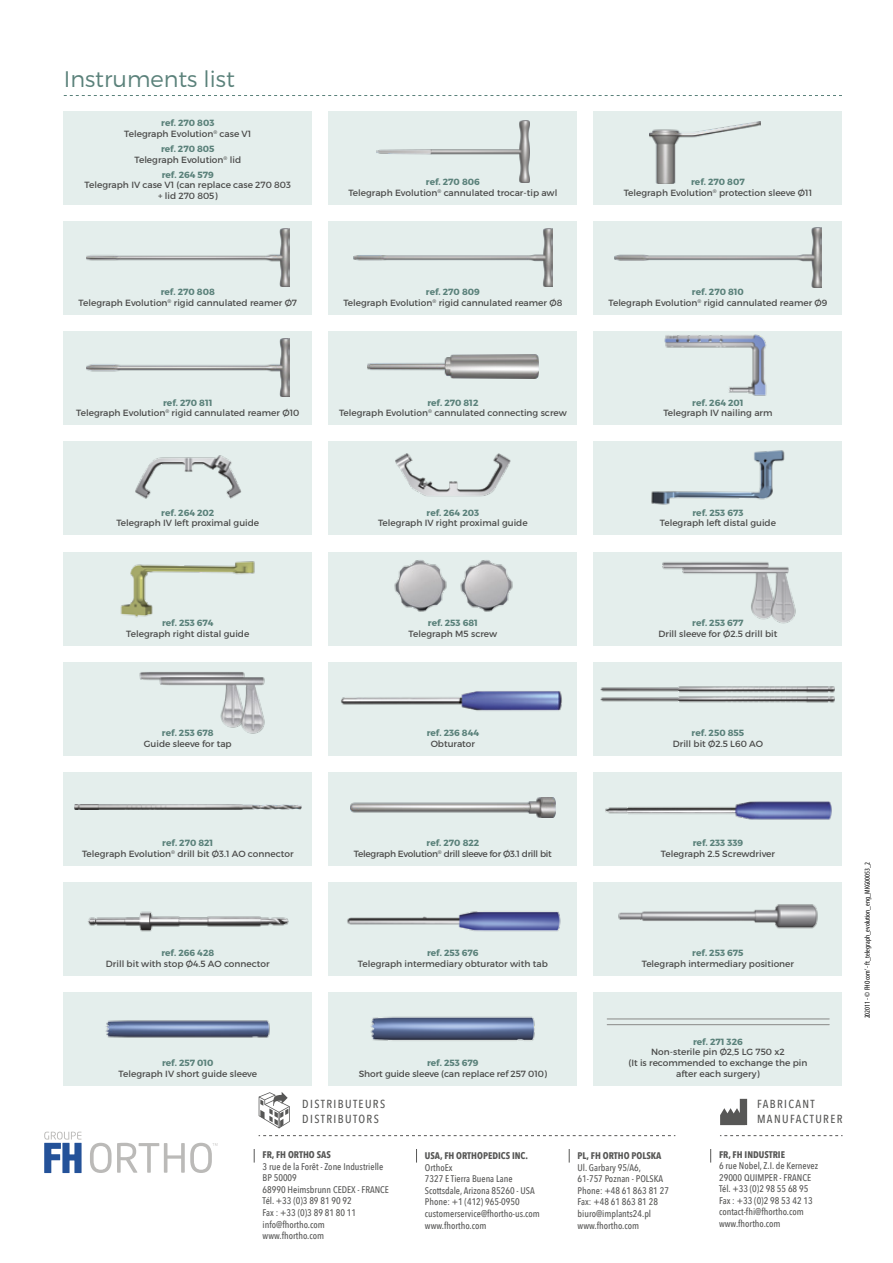
<style>
.page{position:relative;width:893px;height:1263px;background:#fff}
.page>*{position:absolute;margin:0;border:0;box-sizing:border-box;transform-origin:0 0}
.t1{font:300 22.5px "Montserrat";color:#5a817a}
.t2{font:500 11.7px/15.1px "Avenir Next Condensed";letter-spacing:.12em;color:#575756}
.t3{font:500 9.6px/11.6px "Avenir Next Condensed";color:#575756}
.t4{font:700 9.6px "Avenir Next Condensed";color:#575756}
.t5{font:9px/10.8px "Montserrat";color:#4a4a49;text-align:center}
.t6{font:700 9px "Montserrat";color:#5a817a}
.t7{font:9px/10.8px "Montserrat";letter-spacing:-.03em;color:#4a4a49;text-align:center}
.t8{font:condensed 7.5px "Myriad Pro";color:#000}
.s1{font-weight:700;color:#5a817a}
</style>
<div class="page">
<svg style="left:64px;top:95px;width:778px;height:1px"></svg>
<div style="left:64px;top:112px;width:248px;height:93px;background:#e4eeec"></div>
<div style="left:329px;top:112px;width:248px;height:93px;background:#e4eeec"></div>
<div style="left:329px;top:222px;width:248px;height:93px;background:#e4eeec"></div>
<div style="left:329px;top:332px;width:248px;height:93px;background:#e4eeec"></div>
<div style="left:329px;top:442px;width:248px;height:93px;background:#e4eeec"></div>
<div style="left:329px;top:552px;width:248px;height:93px;background:#e4eeec"></div>
<div style="left:329px;top:662px;width:248px;height:93px;background:#e4eeec"></div>
<div style="left:329px;top:772px;width:248px;height:93px;background:#e4eeec"></div>
<div style="left:329px;top:882px;width:248px;height:93px;background:#e4eeec"></div>
<div style="left:329px;top:992px;width:248px;height:93px;background:#e4eeec"></div>
<div style="left:64px;top:222px;width:248px;height:93px;background:#e4eeec"></div>
<div style="left:64px;top:332px;width:248px;height:93px;background:#e4eeec"></div>
<div style="left:64px;top:442px;width:248px;height:93px;background:#e4eeec"></div>
<div style="left:64px;top:552px;width:248px;height:93px;background:#e4eeec"></div>
<div style="left:64px;top:662px;width:248px;height:93px;background:#e4eeec"></div>
<div style="left:64px;top:772px;width:248px;height:93px;background:#e4eeec"></div>
<div style="left:64px;top:882px;width:248px;height:93px;background:#e4eeec"></div>
<div style="left:64px;top:992px;width:248px;height:93px;background:#e4eeec"></div>
<div style="left:594px;top:112px;width:248px;height:93px;background:#e4eeec"></div>
<div style="left:594px;top:222px;width:248px;height:93px;background:#e4eeec"></div>
<div style="left:594px;top:332px;width:248px;height:93px;background:#e4eeec"></div>
<div style="left:594px;top:442px;width:248px;height:93px;background:#e4eeec"></div>
<div style="left:594px;top:552px;width:248px;height:93px;background:#e4eeec"></div>
<div style="left:594px;top:662px;width:248px;height:93px;background:#e4eeec"></div>
<div style="left:594px;top:772px;width:248px;height:93px;background:#e4eeec"></div>
<div style="left:594px;top:882px;width:248px;height:93px;background:#e4eeec"></div>
<img style="left:664px;top:334px;width:103px;height:62px">
<img style="left:135px;top:455px;width:107px;height:44px">
<img style="left:395px;top:453px;width:116px;height:44px">
<img style="left:634px;top:441px;width:167px;height:64px">
<img style="left:120px;top:561px;width:135px;height:57px">
<img style="left:394px;top:560px;width:53px;height:52px">
<img style="left:460px;top:560px;width:53px;height:52px">
<img style="left:662px;top:562px;width:16px;height:8px">
<img style="left:678px;top:562px;width:118px;height:62px">
<img style="left:139px;top:672px;width:16px;height:9px">
<img style="left:155px;top:672px;width:110px;height:62px">
<img style="left:341px;top:691px;width:221px;height:20px">
<img style="left:600px;top:696px;width:235px;height:7px">
<img style="left:600px;top:686px;width:235px;height:7px">
<img style="left:605px;top:801px;width:227px;height:19px">
<img style="left:87px;top:911px;width:202px;height:21px">
<img style="left:347px;top:911px;width:214px;height:21px">
<img style="left:618px;top:904px;width:200px;height:25px">
<img style="left:105px;top:1020px;width:165px;height:18px">
<img style="left:370px;top:1016px;width:165px;height:25px">
<img style="left:350px;top:797px;width:205px;height:21px">
<img style="left:74px;top:805px;width:227px;height:4px">
<img style="left:367px;top:354px;width:172px;height:24px">
<img style="left:86px;top:338px;width:203px;height:58px">
<img style="left:615px;top:228px;width:206px;height:59px">
<img style="left:353px;top:229px;width:200px;height:57px">
<img style="left:86px;top:228px;width:203px;height:59px">
<img style="left:649px;top:122px;width:111px;height:62px">
<img style="left:376px;top:120px;width:154px;height:62px">
<div style="left:594px;top:992px;width:248px;height:93px;background:#e4eeec"></div>
<hr style="left:607px;top:1024px;width:222px;height:1px;background:#939493">
<hr style="left:607px;top:1018px;width:222px;height:1px;background:#939493">
<svg style="left:720px;top:1099px;width:27px;height:26px"></svg>
<svg style="left:259px;top:1135px;width:416px;height:1px"></svg>
<svg style="left:720px;top:1135px;width:122px;height:1px"></svg>
<svg style="left:259px;top:1092px;width:31px;height:36px"></svg>
<svg style="left:254px;top:1149px;width:1px;height:13px"></svg>
<svg style="left:416px;top:1149px;width:1px;height:13px"></svg>
<svg style="left:569px;top:1149px;width:1px;height:13px"></svg>
<svg style="left:710px;top:1149px;width:1px;height:13px"></svg>
<svg style="left:90px;top:1143px;width:127px;height:30px"></svg>
<svg style="left:44px;top:1132px;width:38px;height:41px"></svg>
<h1 class="t1" style="left:64px;top:65px;width:173px">Instruments list</h1>
<p class="t5" style="left:124px;top:117px;width:129px"><span class="s1">ref. 270 803<br></span>Telegraph Evolution<sup>®</sup> case V1</p>
<p class="t5" style="left:134px;top:143px;width:108px"><span class="s1">ref. 270 805<br></span>Telegraph Evolution<sup>®</sup> lid</p>
<p class="t6" style="left:162px;top:169px;width:54px">ref. 264 579</p>
<p class="t5" style="left:85px;top:180px;width:208px">Telegraph IV case V1 (can replace case 270 803 + lid 270 805)</p>
<p class="t5" style="left:348px;top:177px;width:210px"><span class="s1">ref. 270 806<br></span>Telegraph Evolution<sup>®</sup> cannulated trocar-tip awl</p>
<p class="t5" style="left:624px;top:177px;width:190px"><span class="s1">ref. 270 807<br></span>Telegraph Evolution<sup>®</sup> protection sleeve Ø11</p>
<p class="t5" style="left:79px;top:287px;width:220px"><span class="s1">ref. 270 808<br></span>Telegraph Evolution<sup>®</sup> rigid cannulated reamer Ø7</p>
<p class="t5" style="left:343px;top:287px;width:221px"><span class="s1">ref. 270 809<br></span>Telegraph Evolution<sup>®</sup> rigid cannulated reamer Ø8</p>
<p class="t5" style="left:608px;top:287px;width:220px"><span class="s1">ref. 270 810<br></span>Telegraph Evolution<sup>®</sup> rigid cannulated reamer Ø9</p>
<p class="t5" style="left:76px;top:397px;width:225px"><span class="s1">ref. 270 811<br></span>Telegraph Evolution<sup>®</sup> rigid cannulated reamer Ø10</p>
<p class="t5" style="left:339px;top:397px;width:229px"><span class="s1">ref. 270 812<br></span>Telegraph Evolution<sup>®</sup> cannulated connecting screw</p>
<p class="t6" style="left:692px;top:397px;width:53px">ref. 264 201</p>
<p class="t5" style="left:663px;top:408px;width:111px">Telegraph IV nailing arm</p>
<p class="t6" style="left:161px;top:507px;width:54px">ref. 264 202</p>
<p class="t5" style="left:116px;top:518px;width:144px">Telegraph IV left proximal guide</p>
<p class="t6" style="left:427px;top:507px;width:54px">ref. 264 203</p>
<p class="t5" style="left:378px;top:518px;width:151px">Telegraph IV right proximal guide</p>
<p class="t6" style="left:692px;top:507px;width:52px">ref. 253 673</p>
<p class="t5" style="left:660px;top:518px;width:118px">Telegraph left distal guide</p>
<p class="t6" style="left:162px;top:617px;width:53px">ref. 253 674</p>
<p class="t5" style="left:126px;top:628px;width:125px">Telegraph right distal guide</p>
<p class="t6" style="left:428px;top:617px;width:52px">ref. 253 681</p>
<p class="t5" style="left:409px;top:628px;width:90px">Telegraph M5 screw</p>
<p class="t6" style="left:692px;top:617px;width:53px">ref. 253 677</p>
<p class="t5" style="left:658px;top:628px;width:120px">Drill sleeve for Ø2.5 drill bit</p>
<p class="t6" style="left:162px;top:727px;width:53px">ref. 253 678</p>
<p class="t5" style="left:144px;top:738px;width:89px">Guide sleeve for tap</p>
<p class="t6" style="left:427px;top:727px;width:54px">ref. 236 844</p>
<p class="t5" style="left:431px;top:738px;width:46px">Obturator</p>
<p class="t6" style="left:692px;top:727px;width:54px">ref. 250 855</p>
<p class="t5" style="left:673px;top:738px;width:92px">Drill bit Ø2.5 L60 AO</p>
<p class="t5" style="left:82px;top:837px;width:213px"><span class="s1">ref. 270 821<br></span>Telegraph Evolution<sup>®</sup> drill bit Ø3.1 AO connector</p>
<p class="t7" style="left:354px;top:837px;width:200px"><span class="s1">ref. 270 822<br></span>Telegraph Evolution<sup>®</sup> drill sleeve for Ø3.1 drill bit</p>
<p class="t6" style="left:693px;top:837px;width:52px">ref. 233 339</p>
<p class="t5" style="left:661px;top:848px;width:116px">Telegraph 2.5 Screwdriver</p>
<p class="t6" style="left:161px;top:947px;width:54px">ref. 266 428</p>
<p class="t5" style="left:106px;top:958px;width:165px">Drill bit with stop Ø4.5 AO connector</p>
<p class="t6" style="left:427px;top:947px;width:53px">ref. 253 676</p>
<p class="t5" style="left:358px;top:958px;width:191px">Telegraph intermediary obturator with tab</p>
<p class="t6" style="left:692px;top:947px;width:53px">ref. 253 675</p>
<p class="t5" style="left:642px;top:958px;width:154px">Telegraph intermediary positioner</p>
<p class="t8" style="left:863px;top:1018px;width:158px;rotate:-90deg">202011 - © FHO com’ - ft_telegraph_evolution_eng_MKG00053_2</p>
<p class="t6" style="left:162px;top:1057px;width:53px">ref. 257 010</p>
<p class="t5" style="left:119px;top:1068px;width:140px">Telegraph IV short guide sleeve</p>
<p class="t6" style="left:427px;top:1057px;width:53px">ref. 253 679</p>
<p class="t5" style="left:359px;top:1068px;width:190px">Short guide sleeve (can replace ref 257 010)</p>
<p class="t6" style="left:693px;top:1036px;width:51px">ref. 271 326</p>
<p class="t5" style="left:628px;top:1047px;width:180px">Non-sterile pin Ø2,5 LG 750 x2<br>(It is recommended to exchange the pin after each surgery)</p>
<p class="t2" style="left:302px;top:1096px;width:84px">DISTRIBUTEURS<br>DISTRIBUTORS</p>
<p class="t4" style="left:263px;top:1149px;width:70px">FR, FH ORTHO SAS</p>
<p class="t3" style="left:263px;top:1161px;width:128px">3 rue de la Forêt - Zone Industrielle<br>BP 50009<br>68990 Heimsbrunn CEDEX - FRANCE<br>Tél. +33 (0)3 89 81 90 92<br>Fax : +33 (0)3 89 81 80 11 info@fhortho.com<br>www.fhortho.com</p>
<p class="t4" style="left:425px;top:1150px;width:105px">USA, FH ORTHOPEDICS INC.</p>
<p class="t3" style="left:425px;top:1162px;width:117px">OrthoEx<br>7327 E Tierra Buena Lane<br>Scottsdale, Arizona 85260 - USA<br>Phone: +1 (412) 965-0950 customerservice@fhortho-us.com www.fhortho.com</p>
<p class="t4" style="left:578px;top:1150px;width:85px">PL, FH ORTHO POLSKA</p>
<p class="t3" style="left:578px;top:1162px;width:93px">Ul. Garbary 95/A6,<br>61-757 Poznan - POLSKA<br>Phone: +48 61 863 81 27<br>Fax: +48 61 863 81 28 biuro@implants24.pl www.fhortho.com</p>
<p class="t2" style="left:757px;top:1096px;width:87px">FABRICANT<br>MANUFACTURER</p>
<p class="t4" style="left:719px;top:1148px;width:67px">FR, FH INDUSTRIE</p>
<p class="t3" style="left:719px;top:1160px;width:101px">6 rue Nobel, Z.I. de Kernevez<br>29000 QUIMPER - FRANCE<br>Tél. +33 (0)2 98 55 68 95<br>Fax : +33 (0)2 98 53 42 13 contact-fhi@fhortho.com www.fhortho.com</p>
</div>
